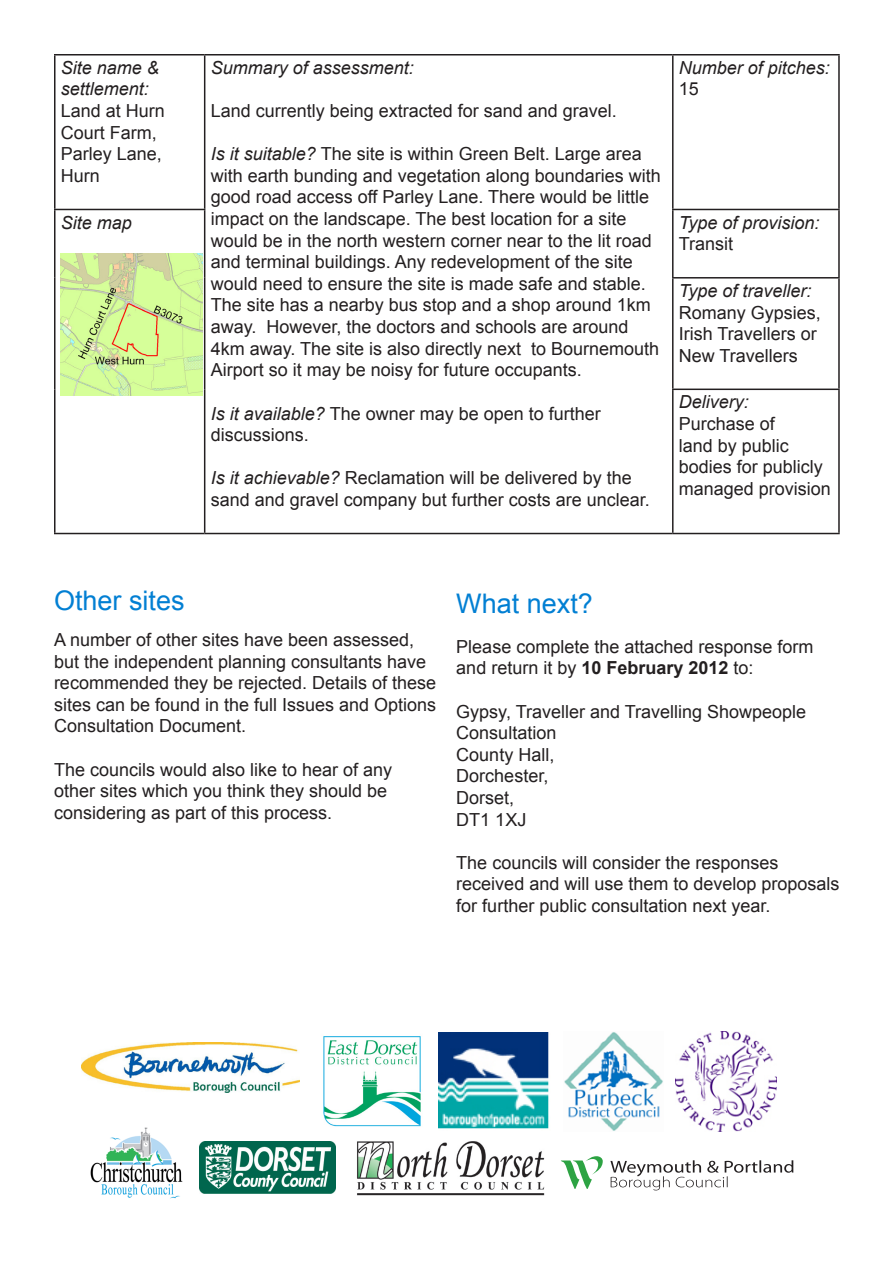
<style>
.page{position:relative;width:893px;height:1263px;background:#fff}
.page>*{position:absolute;margin:0;border:0;box-sizing:border-box;transform-origin:0 0}
.t1{font:27px "Arial";color:#027fd3}
.t2{font:18px/21.6px "Arial";color:#231f20}
.t3{font:italic 18px/21.6px "Arial";color:#231f20}
.s1{font-style:italic}
.s2{font-weight:700}
</style>
<div class="page">
<hr style="left:54px;top:54px;width:151px;height:2px;background:#231f20">
<hr style="left:54px;top:56px;width:2px;height:153px;background:#231f20">
<hr style="left:205px;top:54px;width:468px;height:2px;background:#231f20">
<hr style="left:204px;top:56px;width:1px;height:153px;background:#231f20">
<hr style="left:673px;top:54px;width:167px;height:2px;background:#231f20">
<hr style="left:672px;top:56px;width:1px;height:153px;background:#231f20">
<hr style="left:838px;top:56px;width:2px;height:153px;background:#231f20">
<hr style="left:54px;top:209px;width:151px;height:1px;background:#231f20">
<hr style="left:54px;top:210px;width:2px;height:68px;background:#231f20">
<hr style="left:204px;top:210px;width:1px;height:68px;background:#231f20">
<hr style="left:672px;top:209px;width:168px;height:1px;background:#231f20">
<hr style="left:672px;top:210px;width:1px;height:67px;background:#231f20">
<hr style="left:838px;top:210px;width:2px;height:67px;background:#231f20">
<hr style="left:54px;top:278px;width:2px;height:111px;background:#231f20">
<hr style="left:204px;top:278px;width:1px;height:111px;background:#231f20">
<hr style="left:672px;top:277px;width:168px;height:2px;background:#231f20">
<hr style="left:672px;top:279px;width:1px;height:110px;background:#231f20">
<hr style="left:838px;top:279px;width:2px;height:110px;background:#231f20">
<hr style="left:54px;top:389px;width:2px;height:144px;background:#231f20">
<hr style="left:204px;top:389px;width:1px;height:144px;background:#231f20">
<hr style="left:672px;top:389px;width:168px;height:1px;background:#231f20">
<hr style="left:672px;top:390px;width:1px;height:143px;background:#231f20">
<hr style="left:838px;top:390px;width:2px;height:143px;background:#231f20">
<hr style="left:54px;top:533px;width:151px;height:1px;background:#231f20">
<hr style="left:205px;top:533px;width:468px;height:1px;background:#231f20">
<hr style="left:673px;top:533px;width:167px;height:1px;background:#231f20">
<img style="left:61px;top:254px;width:141px;height:141px">
<img style="left:90px;top:1127px;width:93px;height:72px">
<img style="left:439px;top:1032px;width:110px;height:97px">
<img style="left:564px;top:1032px;width:99px;height:99px">
<img style="left:676px;top:1031px;width:100px;height:100px">
<img style="left:200px;top:1141px;width:136px;height:52px">
<img style="left:323px;top:1036px;width:98px;height:91px">
<img style="left:357px;top:1141px;width:187px;height:54px">
<img style="left:81px;top:1042px;width:218px;height:50px">
<svg style="left:561px;top:1156px;width:42px;height:33px"></svg>
<svg style="left:610px;top:1160px;width:183px;height:30px"></svg>
<p class="t3" style="left:61px;top:57px;width:100px">Site name &amp; settlement:</p>
<p class="t2" style="left:61px;top:100px;width:106px">Land at Hurn<br>Court Farm,<br>Parley Lane,<br>Hurn</p>
<p class="t3" style="left:211px;top:57px;width:205px">Summary of assessment:</p>
<p class="t2" style="left:211px;top:100px;width:408px">Land currently being extracted for sand and gravel.</p>
<p class="t2" style="left:211px;top:143px;width:452px"><span class="s1">Is it suitable?</span> The site is within Green Belt. Large area with earth bunding and vegetation along boundaries with good road access off Parley Lane. There would be little impact on the landscape. The best location for a site would be in the north western corner near to the lit road and terminal buildings. Any redevelopment of the site would need to ensure the site is made safe and stable.<br>The site has a nearby bus stop and a shop around 1km away. However, the doctors and schools are around 4km away. The site is also directly next to Bournemouth Airport so it may be noisy for future occupants.</p>
<p class="t2" style="left:211px;top:403px;width:392px"><span class="s1">Is it available?</span> The owner may be open to further</p>
<p class="t2" style="left:211px;top:424px;width:100px">discussions.</p>
<p class="t2" style="left:211px;top:467px;width:441px"><span class="s1">Is it achievable?</span> Reclamation will be delivered by the sand and gravel company but further costs are unclear.</p>
<p class="t3" style="left:679px;top:57px;width:153px">Number of pitches:</p>
<p class="t2" style="left:679px;top:79px;width:22px">15</p>
<p class="t3" style="left:61px;top:212px;width:73px">Site map</p>
<p class="t3" style="left:679px;top:212px;width:142px">Type of provision:</p>
<p class="t2" style="left:679px;top:233px;width:56px">Transit</p>
<p class="t3" style="left:679px;top:280px;width:134px">Type of traveller:</p>
<p class="t2" style="left:679px;top:302px;width:144px">Romany Gypsies,<br>Irish Travellers or<br>New Travellers</p>
<p class="t3" style="left:679px;top:392px;width:72px">Delivery:</p>
<p class="t2" style="left:679px;top:413px;width:154px">Purchase of<br>land by public bodies for publicly managed provision</p>
<p class="t1" style="left:54px;top:583px;width:132px">Other sites</p>
<p class="t2" style="left:54px;top:629px;width:384px">A number of other sites have been assessed, but the independent planning consultants have recommended they be rejected. Details of these sites can be found in the full Issues and Options Consultation Document.</p>
<p class="t2" style="left:54px;top:759px;width:340px">The councils would also like to hear of any other sites which you think they should be considering as part of this process.</p>
<p class="t1" style="left:456px;top:586px;width:138px">What next?</p>
<p class="t2" style="left:456px;top:636px;width:359px">Please complete the attached response form and return it by <span class="s2">10 February 2012</span> to:</p>
<p class="t2" style="left:456px;top:700px;width:351px">Gypsy, Traveller and Travelling Showpeople<br>Consultation</p>
<p class="t2" style="left:456px;top:744px;width:100px">County Hall,</p>
<p class="t2" style="left:456px;top:765px;width:94px">Dorchester,</p>
<p class="t2" style="left:456px;top:787px;width:60px">Dorset,</p>
<p class="t2" style="left:456px;top:808px;width:72px">DT1 1XJ</p>
<p class="t2" style="left:456px;top:852px;width:385px">The councils will consider the responses received and will use them to develop proposals for further public consultation next year.</p>
</div>
